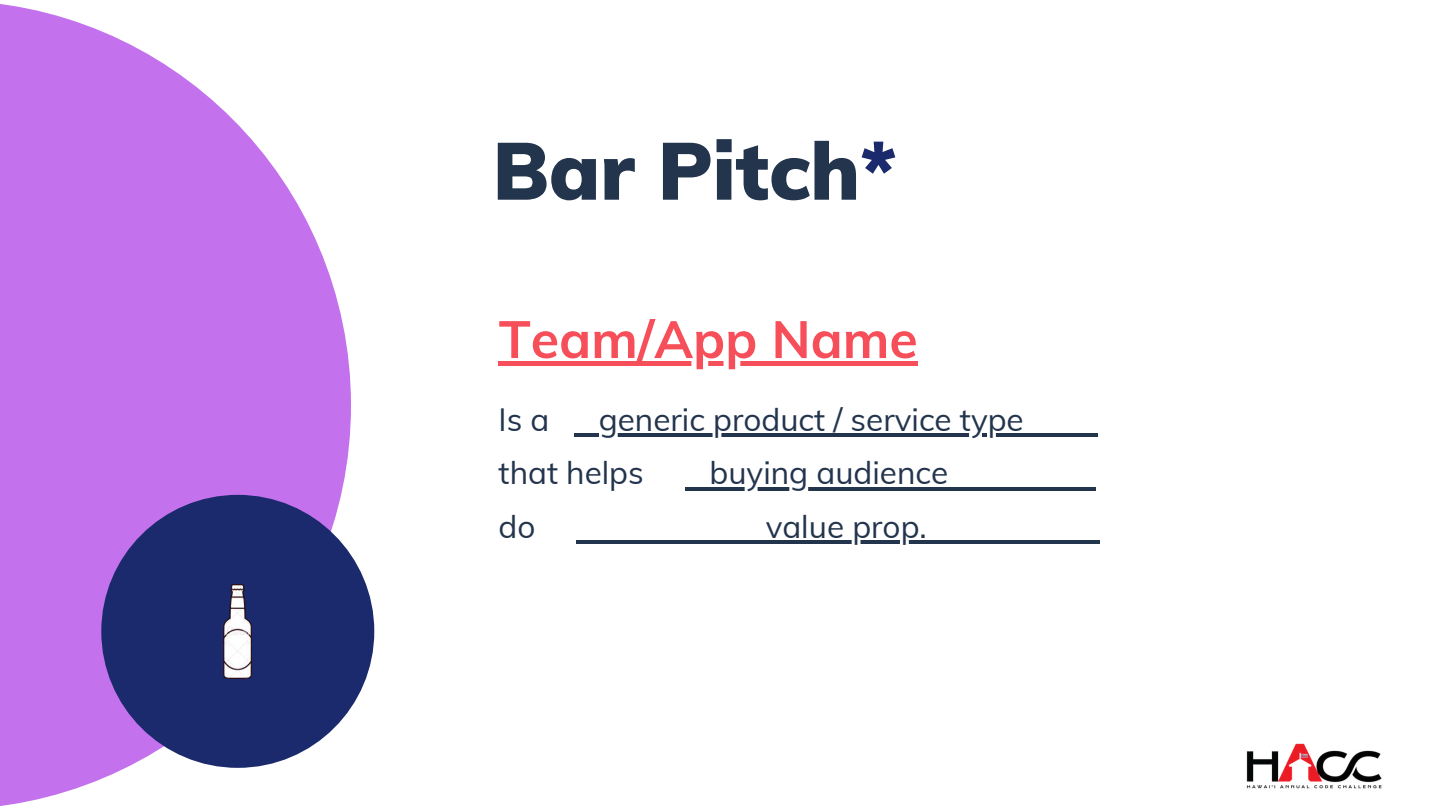
<style>
.page{position:relative;width:1440px;height:810px;background:#fff}
.page>*{position:absolute;margin:0;border:0;box-sizing:border-box;transform-origin:0 0}
.t1{font:900 80px "Muli";color:#23344d}
.t2{font:700 51.8px "Muli";color:#f64f59}
.t3{font:31.5px/53.6px "Muli";color:#23344d}
.s1{color:#1a2a6c}
</style>
<div class="page">
<svg style="left:0;top:4px;width:351px;height:802px;fill:#c471ed"></svg>
<div style="left:101px;top:495px;width:273px;height:273px;background:#1a2a6c;border-radius:50%"></div>
<div style="left:499px;top:361px;width:258px;height:5px;background:#f64f59"></div>
<div style="left:757px;top:361px;width:161px;height:5px;background:#f64f59"></div>
<hr style="left:574px;top:434px;width:25px;height:3px;background:#23344d">
<hr style="left:599px;top:434px;width:425px;height:3px;background:#23344d">
<hr style="left:1024px;top:434px;width:74px;height:3px;background:#23344d">
<hr style="left:685px;top:487px;width:25px;height:3px;background:#23344d">
<hr style="left:710px;top:487px;width:238px;height:3px;background:#23344d">
<hr style="left:948px;top:487px;width:148px;height:3px;background:#23344d">
<hr style="left:577px;top:541px;width:189px;height:3px;background:#23344d">
<hr style="left:766px;top:541px;width:161px;height:3px;background:#23344d">
<hr style="left:927px;top:541px;width:172px;height:3px;background:#23344d">
<img style="left:224px;top:584px;width:27px;height:94px">
<img style="left:1246px;top:743px;width:136px;height:46px">
<h1 class="t1" style="left:493px;top:119px;width:406px">Bar Pitch<span class="s1">*</span></h1>
<h2 class="t2" style="left:499px;top:306px;width:421px">Team/App Name</h2>
<p class="t3" style="left:499px;top:392px;width:52px">Is a</p>
<p class="t3" style="left:499px;top:392px;width:527px;text-indent:100px">generic product / service type that helps</p>
<p class="t3" style="left:710px;top:445px;width:240px">buying audience</p>
<p class="t3" style="left:499px;top:499px;width:38px">do</p>
<p class="t3" style="left:766px;top:499px;width:163px">value prop.</p>
</div>
